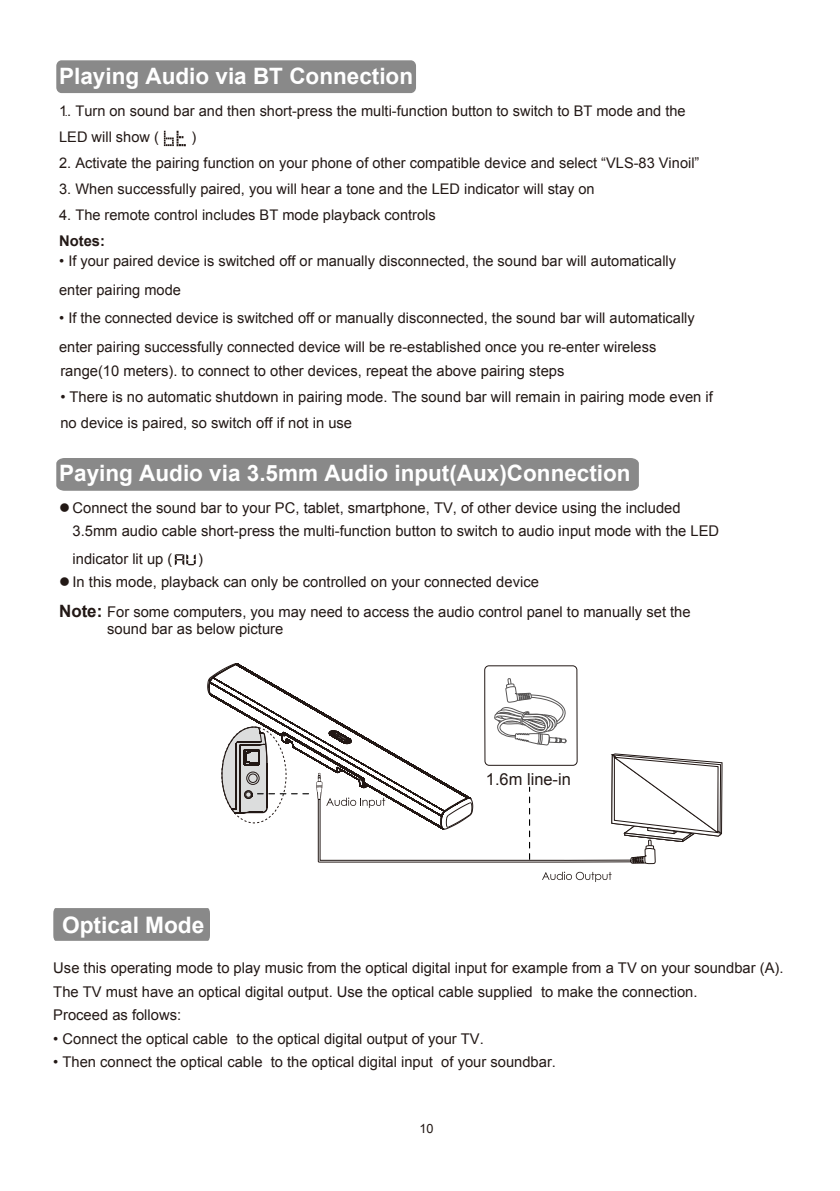
<style>
.page{position:relative;width:840px;height:1191px;background:#fff}
.page>*{position:absolute;margin:0;border:0;box-sizing:border-box;transform-origin:0 0}
.t1{font:700 22.6px "Arial";color:#fff}
.t2{font:16.6px "Arial";color:#221815}
.t3{font:14.8px/23.4px "Arial";color:#221815}
.t4{font:700 14.8px "Arial";color:#221815}
.t5{font:14.6px/28.8px "Arial";color:#221815}
.t6{font:12.8px "Arial";color:#221815}
.t7{font:10.6px "Arial";color:#221815}
.s1{font-weight:700;font-size:17px}
</style>
<div class="page">
<div style="left:56px;top:60px;width:360px;height:33px;background:#898989;border-radius:5px"></div>
<div style="left:56px;top:458px;width:582px;height:33px;background:#898989"></div>
<div style="left:53px;top:908px;width:157px;height:32px;background:#898989"></div>
<svg style="left:164px;top:131px;width:22px;height:15px"></svg>
<svg style="left:542px;top:871px;width:69px;height:11px"></svg>
<svg style="left:207px;top:663px;width:515px;height:201px"></svg>
<svg style="left:175px;top:554px;width:21px;height:11px"></svg>
<h1 class="t1" style="left:59px;top:61px;width:355px">Playing Audio via BT Connection</h1>
<p class="t5" style="left:59px;top:98px;width:627px;line-height:26px">1. Turn on sound bar and then short-press the multi-function button to switch to BT mode and the<br>LED will show (</p>
<p class="t7" style="left:65px;top:105px;width:4px">.</p>
<p class="t5" style="left:191px;top:123px;width:6px">)</p>
<p class="t5" style="left:59px;top:149px;width:641px">2. Activate the pairing function on your phone of other compatible device and select “VLS-83 Vinoil”</p>
<p class="t5" style="left:59px;top:175px;width:536px">3. When successfully paired, you will hear a tone and the LED indicator will stay on</p>
<p class="t5" style="left:59px;top:201px;width:378px">4. The remote control includes BT mode playback controls</p>
<p class="t4" style="left:59px;top:231px;width:47px">Notes:</p>
<p class="t5" style="left:59px;top:246px;width:618px">• If your paired device is switched off or manually disconnected, the sound bar will automatically enter pairing mode</p>
<p class="t5" style="left:59px;top:304px;width:636px">• If the connected device is switched off or manually disconnected, the sound bar will automatically enter pairing successfully connected device will be re-established once you re-enter wireless</p>
<p class="t3" style="left:60px;top:359px;width:505px">range(10 meters). to connect to other devices, repeat the above pairing steps</p>
<p class="t3" style="left:60px;top:384px;width:653px;line-height:26.2px">• There is no automatic shutdown in pairing mode. The sound bar will remain in pairing mode even if no device is paired, so switch off if not in use</p>
<h1 class="t1" style="left:59px;top:457px;width:572px">Paying Audio via 3.5mm Audio input(Aux)Connection</h1>
<p class="t3" style="left:59px;top:496px;width:622px">● Connect the sound bar to your PC, tablet, smartphone, TV, of other device using the included</p>
<p class="t3" style="left:72px;top:517px;width:647px;line-height:27.8px">3.5mm audio cable short-press the multi-function button to switch to audio input mode with the LED indicator lit up (</p>
<p class="t3" style="left:198px;top:547px;width:6px">)</p>
<p class="t3" style="left:107px;top:603px;width:584px;line-height:17.8px;text-indent:-48px"><span class="s1">Note:</span> For some computers, you may need to access the audio control panel to manually set the sound bar as below picture</p>
<p class="t3" style="left:59px;top:570px;width:481px">● In this mode, playback can only be controlled on your connected device</p>
<p class="t2" style="left:485px;top:768px;width:86px">1.6m line-in</p>
<h1 class="t1" style="left:62px;top:909px;width:144px">Optical Mode</h1>
<p class="t3" style="left:53px;top:956px;width:731px">Use this operating mode to play music from the optical digital input for example from a TV on your soundbar (A).<br>The TV must have an optical digital output. Use the optical cable supplied to make the connection.<br>Proceed as follows:</p>
<p class="t3" style="left:53px;top:1026px;width:432px">• Connect the optical cable to the optical digital output of your TV.</p>
<p class="t3" style="left:53px;top:1050px;width:504px">• Then connect the optical cable to the optical digital input of your soundbar.</p>
<p class="t6" style="left:419px;top:1120px;width:16px">10</p>
</div>
